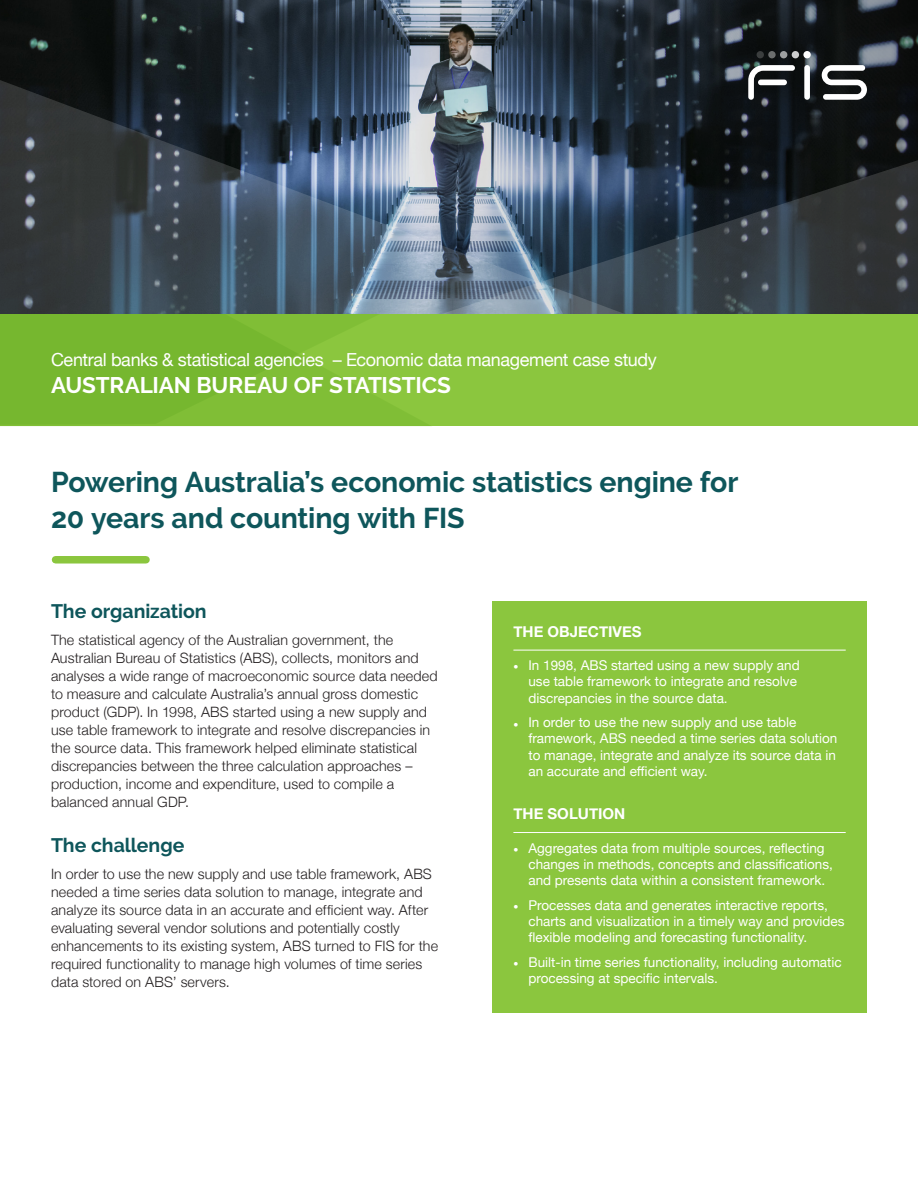
<style>
.page{position:relative;width:918px;height:1188px;background:#fff}
.page>*{position:absolute;margin:0;border:0;box-sizing:border-box;transform-origin:0 0}
.MAIN_HEADER{font:700 28.5px/36px "Raleway";letter-spacing:-.005em;color:#0e565b}
.t1{font:700 22.5px "Raleway";letter-spacing:-.005em;color:#fff}
.A_HEAD{font:700 19.5px "Raleway";letter-spacing:-.005em;color:#0e565b}
.t2{font:18px "Helvetica Neue";letter-spacing:-.02em;color:#fff}
.FEATURE_BOX_MAIN_TIT{font:700 15px "Helvetica Neue";color:#fff}
.BODY{font:300 14.25px/18px "Helvetica Neue";letter-spacing:.01em;color:#231f20}
.t3{font:13.5px/16.2px "Helvetica Neue";color:#fff}
.s1{font-family:"Wigrum";font-size:9px}
</style>
<div class="page">
<img style="left:0;top:0;width:313px;height:75px">
<svg style="left:313px;top:0;width:605px;height:156px;background:#283038"></svg>
<div style="left:792px;top:51px;width:7px;height:7px;background:#cecece;border-radius:50%"></div>
<div style="left:780px;top:51px;width:7px;height:7px;background:#9fa1a2;border-radius:50%"></div>
<svg style="left:768px;top:51px;width:8px;height:7px"></svg>
<div style="left:757px;top:51px;width:7px;height:7px;background:#3a3e3e;border-radius:50%"></div>
<div style="left:804px;top:65px;width:6px;height:35px;background:#fff;border-radius:3px"></div>
<div style="left:803px;top:51px;width:8px;height:7px;background:#fff;border-radius:50%"></div>
<svg style="left:748px;top:65px;width:47px;height:35px"></svg>
<svg style="left:822px;top:65px;width:45px;height:35px"></svg>
<svg style="left:0;top:75px;width:627px;height:239px;background:#455260"></svg>
<svg style="left:437px;top:156px;width:481px;height:158px;background:#3e4b58"></svg>
<div style="left:0;top:314px;width:918px;height:112px;background:#8bc63e"></div>
<svg style="left:390px;top:404px;width:39px;height:22px"></svg>
<svg style="left:0;top:314px;width:390px;height:112px;fill:#76b72f"></svg>
<div style="left:492px;top:601px;width:375px;height:412px;background:#8bc63e"></div>
<hr style="left:513px;top:650px;width:333px;height:1px;background:#fff">
<hr style="left:513px;top:832px;width:333px;height:1px;background:#fff">
<div style="left:56px;top:556px;width:90px;height:8px;background:#8bc63e"></div>
<p class="t2" style="left:51px;top:347px;width:607px">Central banks &amp; statistical agencies – Economic data management case study</p>
<h2 class="t1" style="left:51px;top:372px;width:402px">AUSTRALIAN BUREAU OF STATISTICS</h2>
<p class="MAIN_HEADER" style="left:51px;top:464px;width:689px">Powering Australia’s economic statistics engine for<br>20 years and counting with FIS</p>
<p class="A_HEAD" style="left:51px;top:600px;width:157px">The organization</p>
<p class="BODY" style="left:51px;top:630px;width:388px">The statistical agency of the Australian government, the Australian Bureau of Statistics (ABS), collects, monitors and analyses a wide range of macroeconomic source data needed to measure and calculate Australia’s annual gross domestic product (GDP). In 1998, ABS started using a new supply and use table framework to integrate and resolve discrepancies in the source data. This framework helped eliminate statistical discrepancies between the three calculation approaches – production, income and expenditure, used to compile a balanced annual GDP.</p>
<p class="A_HEAD" style="left:51px;top:834px;width:135px">The challenge</p>
<p class="BODY" style="left:51px;top:864px;width:389px">In order to use the new supply and use table framework, ABS needed a time series data solution to manage, integrate and analyze its source data in an accurate and efficient way. After evaluating several vendor solutions and potentially costly enhancements to its existing system, ABS turned to FIS for the required functionality to manage high volumes of time series data stored on ABS’ servers.</p>
<p class="FEATURE_BOX_MAIN_TIT" style="left:513px;top:620px;width:130px">THE OBJECTIVES</p>
<p class="t3" style="left:528px;top:658px;width:273px;text-indent:-15px"><span class="s1">●</span> In 1998, ABS started using a new supply and use table framework to integrate and resolve discrepancies in the source data.</p>
<p class="t3" style="left:528px;top:715px;width:311px;text-indent:-15px"><span class="s1">●</span> In order to use the new supply and use table framework, ABS needed a time series data solution to manage, integrate and analyze its source data in an accurate and efficient way.</p>
<p class="FEATURE_BOX_MAIN_TIT" style="left:513px;top:802px;width:113px">THE SOLUTION</p>
<p class="t3" style="left:528px;top:840px;width:306px;text-indent:-15px"><span class="s1">●</span> Aggregates data from multiple sources, reflecting changes in methods, concepts and classifications, and presents data within a consistent framework.</p>
<p class="t3" style="left:528px;top:898px;width:318px;text-indent:-15px"><span class="s1">●</span> Processes data and generates interactive reports, charts and visualization in a timely way and provides flexible modeling and forecasting functionality.</p>
<p class="t3" style="left:528px;top:955px;width:315px;text-indent:-15px"><span class="s1">●</span> Built-in time series functionality, including automatic processing at specific intervals.</p>
</div>
